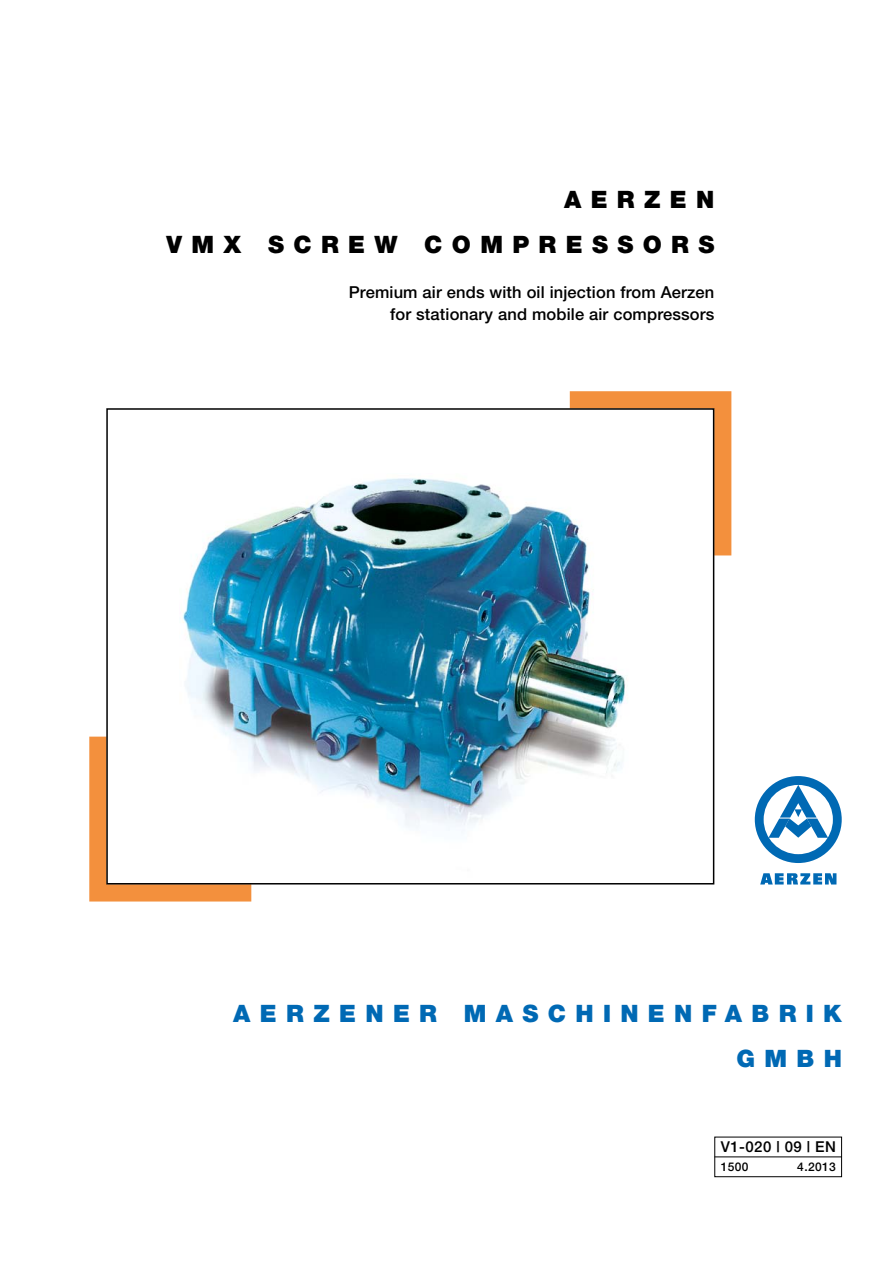
<style>
.page{position:relative;width:893px;height:1263px;background:#fff}
.page>*{position:absolute;margin:0;border:0;box-sizing:border-box;transform-origin:0 0}
.t1{font:900 24px/45px "Helvetica Neue";letter-spacing:.39em;color:#0069b4;text-align:right}
.t2{font:900 24px "Helvetica Neue";letter-spacing:.39em;color:#000}
.t3{font:500 16.5px/22.5px "Helvetica Neue";letter-spacing:.01em;color:#000;text-align:right}
.t4{font:500 15px "Helvetica Neue";letter-spacing:.03em;color:#000}
.t5{font:500 12px "Helvetica Neue";letter-spacing:.03em;color:#000}
</style>
<div class="page">
<svg style="left:89px;top:391px;width:643px;height:511px"></svg>
<img style="left:179px;top:473px;width:453px;height:410px">
<svg style="left:755px;top:776px;width:87px;height:87px"></svg>
<svg style="left:760px;top:873px;width:76px;height:11px"></svg>
<div style="left:714px;top:1137px;width:128px;height:40px;border:1px solid #000"></div>
<hr style="left:714px;top:1156px;width:128px;height:1px;background:#000">
<h1 class="t2" style="left:564px;top:185px;width:52px">A ERZEN</h1>
<h1 class="t2" style="left:167px;top:230px;width:152px">VMX SCRE</h1>
<h1 class="t2" style="left:374px;top:230px;width:189px">W COM PRESS</h1>
<h1 class="t2" style="left:643px;top:230px;width:51px">O RS</h1>
<p class="t3" style="left:349px;top:280px;width:367px">Premium air ends with oil injection from Aerzen for stationary and mobile air compressors</p>
<h1 class="t1" style="left:233px;top:991px;width:610px">AERZENER MASCHINENFABRIK<br>GMBH</h1>
<p class="t4" style="left:721px;top:1138px;width:117px">V1-020 | 09 | EN</p>
<p class="t5" style="left:721px;top:1160px;width:29px">1500</p>
<p class="t5" style="left:797px;top:1160px;width:40px">4.2013</p>
</div>
